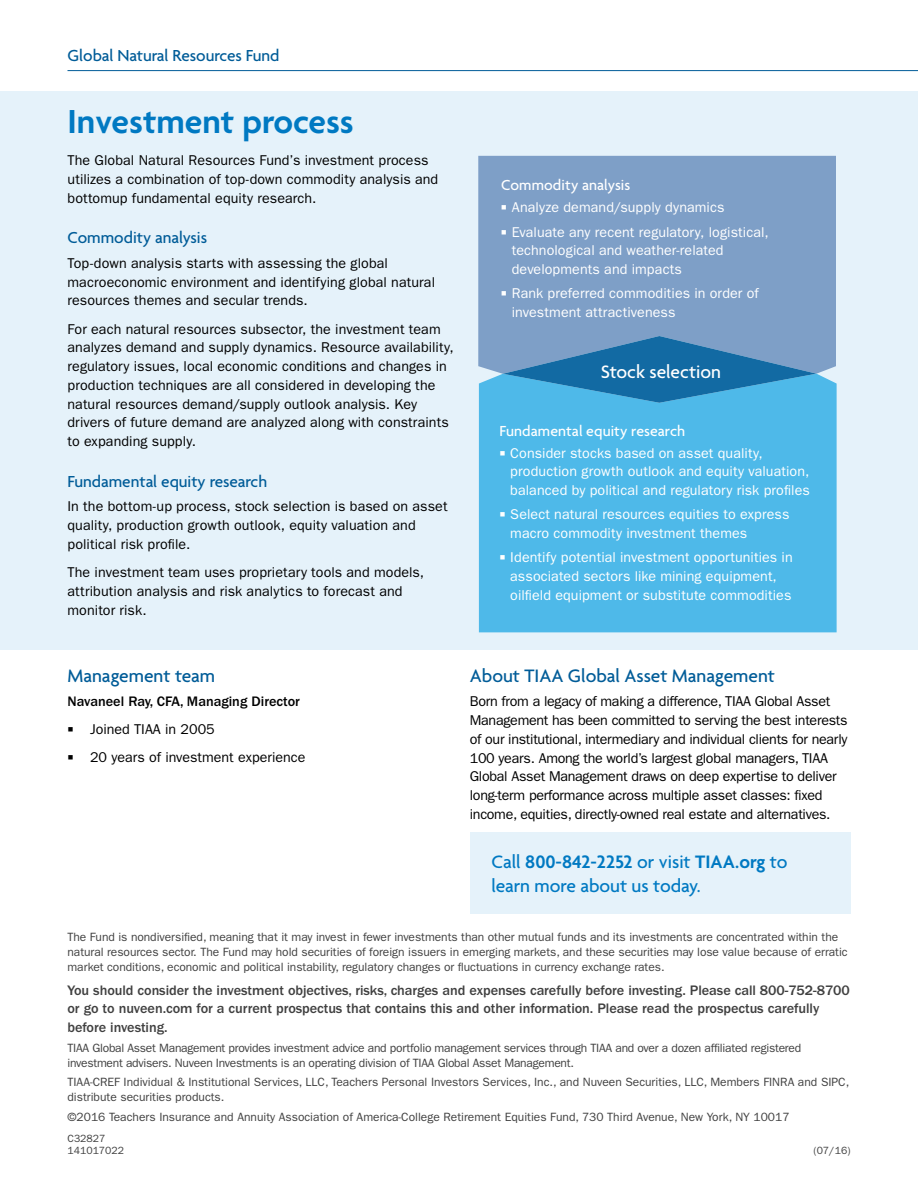
<style>
.page{position:relative;width:918px;height:1188px;background:#fff}
.page>*{position:absolute;margin:0;border:0;box-sizing:border-box;transform-origin:0 0}
.t1{font:600 36px "Agenda";color:#0079c2}
.t2{font:500 19.5px/24px "Agenda";color:#0079c2}
.t3{font:500 19.5px "Agenda";color:#005c98}
.t4{font:500 19.5px "Agenda";letter-spacing:-.005em;color:#fff}
.t5{font:500 17.25px "Agenda";color:#005c98}
.t6{font:500 15.75px "Agenda";letter-spacing:.005em;color:#fff}
.t7{font:14.25px/18.8px "ITC Franklin Gothic Std";letter-spacing:.005em;color:#000}
.t8{font:14.25px/18.8px "ITC Franklin Gothic Std";letter-spacing:.005em;color:#fff}
.t9{font:14.25px/18.8px "ITC Franklin Gothic Std";letter-spacing:-.02em;color:#000}
.t10{font:500 14.25px/18.8px "ITC Franklin Gothic Std";letter-spacing:-.005em;color:#404040}
.t11{font:500 14.25px "ITC Franklin Gothic Std";color:#000}
.t12{font:12px/15px "ITC Franklin Gothic Std";letter-spacing:-.005em;color:#404040}
.t13{font:10.5px/12px "ITC Franklin Gothic Std";color:#404040}
.s1{font-weight:600}
</style>
<div class="page">
<hr style="left:68px;top:70px;width:850px;height:1px;background:#005c98">
<div style="left:0;top:92px;width:918px;height:558px;background:#e5f2fa"></div>
<div style="left:470px;top:832px;width:380px;height:82px;background:#e5f2fa"></div>
<div style="left:478px;top:156px;width:358px;height:218px;background:#7e9fc7"></div>
<div style="left:479px;top:374px;width:358px;height:258px;background:#4eb9e9"></div>
<svg style="left:503px;top:336px;width:313px;height:67px;background:#3e8abc"></svg>
<svg style="left:502px;top:206px;width:4px;height:4px"></svg>
<svg style="left:502px;top:230px;width:4px;height:4px"></svg>
<svg style="left:502px;top:291px;width:4px;height:5px"></svg>
<svg style="left:500px;top:451px;width:5px;height:4px"></svg>
<svg style="left:500px;top:512px;width:5px;height:5px"></svg>
<svg style="left:500px;top:555px;width:5px;height:5px"></svg>
<p class="t5" style="left:68px;top:46px;width:214px">Global Natural Resources Fund</p>
<h1 class="t1" style="left:68px;top:102px;width:288px">Investment process</h1>
<p class="t7" style="left:68px;top:151px;width:372px">The Global Natural Resources Fund’s investment process utilizes a combination of top-down commodity analysis and bottomup fundamental equity research.</p>
<p class="t5" style="left:68px;top:228px;width:141px">Commodity analysis</p>
<p class="t7" style="left:68px;top:254px;width:369px">Top-down analysis starts with assessing the global macroeconomic environment and identifying global natural resources themes and secular trends.</p>
<p class="t7" style="left:68px;top:320px;width:388px">For each natural resources subsector, the investment team analyzes demand and supply dynamics. Resource availability, regulatory issues, local economic conditions and changes in production techniques are all considered in developing the natural resources demand/supply outlook analysis. Key drivers of future demand are analyzed along with constraints to expanding supply.</p>
<p class="t5" style="left:68px;top:472px;width:201px">Fundamental equity research</p>
<p class="t7" style="left:68px;top:497px;width:382px">In the bottom-up process, stock selection is based on asset quality, production growth outlook, equity valuation and political risk profile.</p>
<p class="t7" style="left:68px;top:563px;width:358px">The investment team uses proprietary tools and models, attribution analysis and risk analytics to forecast and monitor risk.</p>
<p class="t6" style="left:501px;top:177px;width:131px">Commodity analysis</p>
<p class="t8" style="left:512px;top:196px;width:258px;line-height:24.2px">Analyze demand/supply dynamics<br>Evaluate any recent regulatory, logistical,</p>
<p class="t8" style="left:512px;top:241px;width:213px">technological and weather-related developments and impacts</p>
<p class="t8" style="left:512px;top:284px;width:249px">Rank preferred commodities in order of investment attractiveness</p>
<h2 class="t4" style="left:601px;top:361px;width:122px">Stock selection</h2>
<p class="t6" style="left:500px;top:422px;width:187px">Fundamental equity research</p>
<p class="t8" style="left:510px;top:444px;width:301px">Consider stocks based on asset quality, production growth outlook and equity valuation, balanced by political and regulatory risk profiles</p>
<p class="t8" style="left:510px;top:505px;width:281px">Select natural resources equities to express macro commodity investment themes</p>
<p class="t8" style="left:510px;top:548px;width:284px">Identify potential investment opportunities in associated sectors like mining equipment, oilfield equipment or substitute commodities</p>
<h2 class="t3" style="left:68px;top:665px;width:149px">Management team</h2>
<p class="t11" style="left:68px;top:694px;width:234px">Navaneel Ray, CFA, Managing Director</p>
<p class="t7" style="left:90px;top:716px;width:217px;line-height:27.8px">Joined TIAA in 2005<br>20 years of investment experience</p>
<h2 class="t3" style="left:470px;top:665px;width:307px">About TIAA Global Asset Management</h2>
<p class="t9" style="left:470px;top:692px;width:379px">Born from a legacy of making a difference, TIAA Global Asset Management has been committed to serving the best interests of our institutional, intermediary and individual clients for nearly 100 years. Among the world’s largest global managers, TIAA Global Asset Management draws on deep expertise to deliver long-term performance across multiple asset classes: fixed income, equities, directly-owned real estate and alternatives.</p>
<h2 class="t2" style="left:491px;top:851px;width:298px">Call <span class="s1">800-842-2252</span> or visit <span class="s1">TIAA.org</span> to learn more about us today.</h2>
<p class="t12" style="left:68px;top:930px;width:782px">The Fund is nondiversified, meaning that it may invest in fewer investments than other mutual funds and its investments are concentrated within the natural resources sector. The Fund may hold securities of foreign issuers in emerging markets, and these securities may lose value because of erratic market conditions, economic and political instability, regulatory changes or fluctuations in currency exchange rates.</p>
<p class="t10" style="left:68px;top:981px;width:784px">You should consider the investment objectives, risks, charges and expenses carefully before investing. Please call 800-752-8700 or go to nuveen.com for a current prospectus that contains this and other information. Please read the prospectus carefully before investing.</p>
<p class="t12" style="left:68px;top:1040px;width:735px">TIAA Global Asset Management provides investment advice and portfolio management services through TIAA and over a dozen affiliated registered investment advisers. Nuveen Investments is an operating division of TIAA Global Asset Management.</p>
<p class="t12" style="left:68px;top:1075px;width:783px">TIAA-CREF Individual &amp; Institutional Services, LLC, Teachers Personal Investors Services, Inc., and Nuveen Securities, LLC, Members FINRA and SIPC, distribute securities products.</p>
<p class="t12" style="left:68px;top:1109px;width:724px">©2016 Teachers Insurance and Annuity Association of America-College Retirement Equities Fund, 730 Third Avenue, New York, NY 10017</p>
<p class="t13" style="left:67px;top:1133px;width:58px">C32827<br>141017022</p>
<p class="t13" style="left:814px;top:1145px;width:38px">(07/16)</p>
</div>
